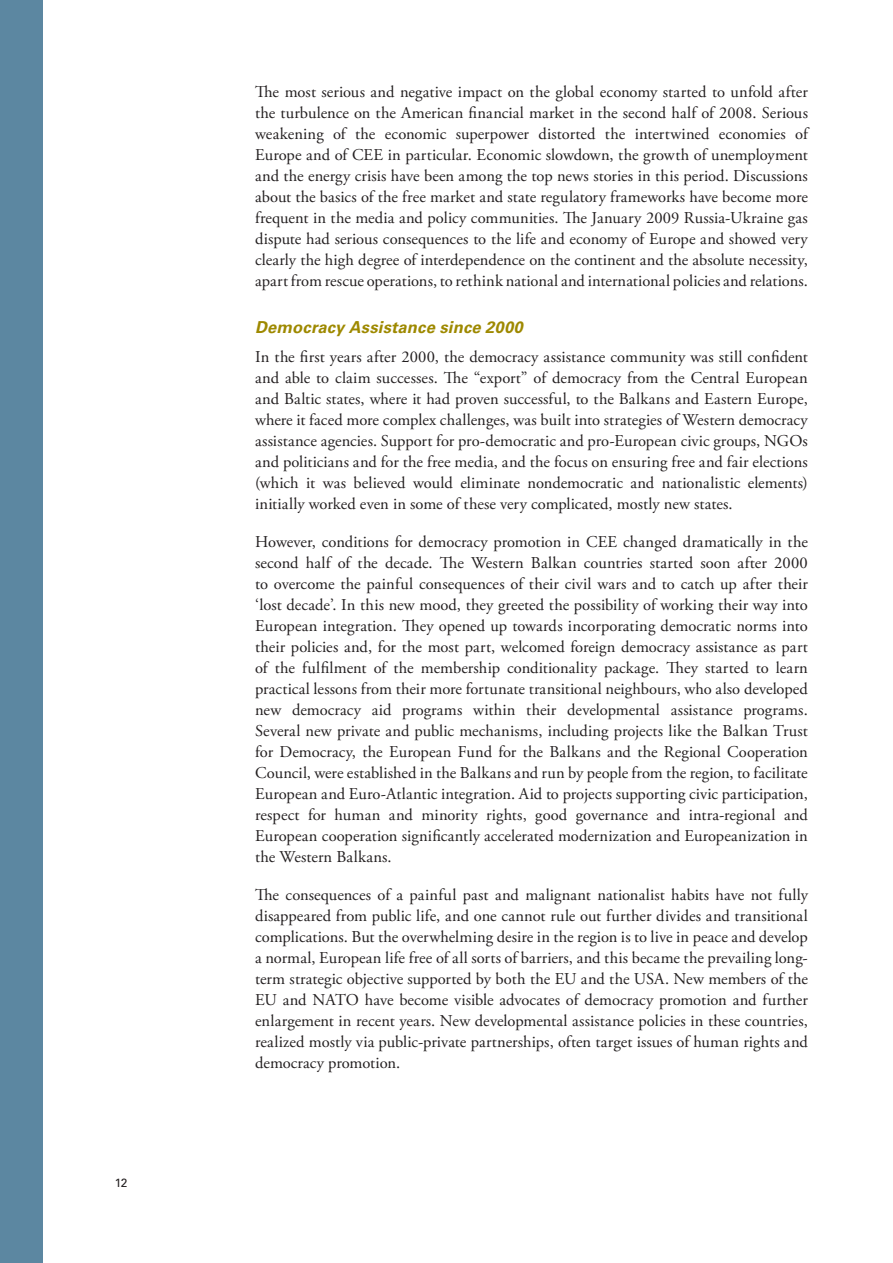
<style>
.page{position:relative;width:893px;height:1263px;background:#fff}
.page>*{position:absolute;margin:0;border:0;box-sizing:border-box;transform-origin:0 0}
.Brödtext{font:16.5px/21px "Adobe Garamond Pro";letter-spacing:.005em;color:#231f20;text-align:justify}
.Underunderrubrik{font:italic 700 16.5px "Univers LT Std";letter-spacing:.01em;color:#9e8900}
.t1{font:12px "Univers LT Std";color:#231f20}
</style>
<div class="page">
<div style="left:0;top:0;width:43px;height:1263px;background:#5c87a1"></div>
<p class="t1" style="left:115px;top:1175px;width:14px">12</p>
<p class="Brödtext" style="left:255px;top:82px;width:554px">The most serious and negative impact on the global economy started to unfold after the turbulence on the American financial market in the second half of 2008. Serious weakening of the economic superpower distorted the intertwined economies of Europe and of CEE in particular. Economic slowdown, the growth of unemployment and the energy crisis have been among the top news stories in this period. Discussions about the basics of the free market and state regulatory frameworks have become more frequent in the media and policy communities. The January 2009 Russia-Ukraine gas dispute had serious consequences to the life and economy of Europe and showed very clearly the high degree of interdependence on the continent and the absolute necessity, apart from rescue operations, to rethink national and international policies and relations.</p>
<p class="Underunderrubrik" style="left:255px;top:317px;width:269px">Democracy Assistance since 2000</p>
<p class="Brödtext" style="left:255px;top:347px;width:554px">In the first years after 2000, the democracy assistance community was still confident and able to claim successes. The “export” of democracy from the Central European and Baltic states, where it had proven successful, to the Balkans and Eastern Europe, where it faced more complex challenges, was built into strategies of Western democracy assistance agencies. Support for pro-democratic and pro-European civic groups, NGOs and politicians and for the free media, and the focus on ensuring free and fair elections (which it was believed would eliminate nondemocratic and nationalistic elements) initially worked even in some of these very complicated, mostly new states.</p>
<p class="Brödtext" style="left:255px;top:532px;width:554px">However, conditions for democracy promotion in CEE changed dramatically in the second half of the decade. The Western Balkan countries started soon after 2000 to overcome the painful consequences of their civil wars and to catch up after their ‘lost decade’. In this new mood, they greeted the possibility of working their way into European integration. They opened up towards incorporating democratic norms into their policies and, for the most part, welcomed foreign democracy assistance as part of the fulfilment of the membership conditionality package. They started to learn practical lessons from their more fortunate transitional neighbours, who also developed new democracy aid programs within their developmental assistance programs.<br>Several new private and public mechanisms, including projects like the Balkan Trust for Democracy, the European Fund for the Balkans and the Regional Cooperation Council, were established in the Balkans and run by people from the region, to facilitate European and Euro-Atlantic integration. Aid to projects supporting civic participation, respect for human and minority rights, good governance and intra-regional and European cooperation significantly accelerated modernization and Europeanization in the Western Balkans.</p>
<p class="Brödtext" style="left:255px;top:885px;width:554px">The consequences of a painful past and malignant nationalist habits have not fully disappeared from public life, and one cannot rule out further divides and transitional complications. But the overwhelming desire in the region is to live in peace and develop a normal, European life free of all sorts of barriers, and this became the prevailing long&shy;term strategic objective supported by both the EU and the USA. New members of the EU and NATO have become visible advocates of democracy promotion and further enlargement in recent years. New developmental assistance policies in these countries, realized mostly via public-private partnerships, often target issues of human rights and democracy promotion.</p>
</div>
